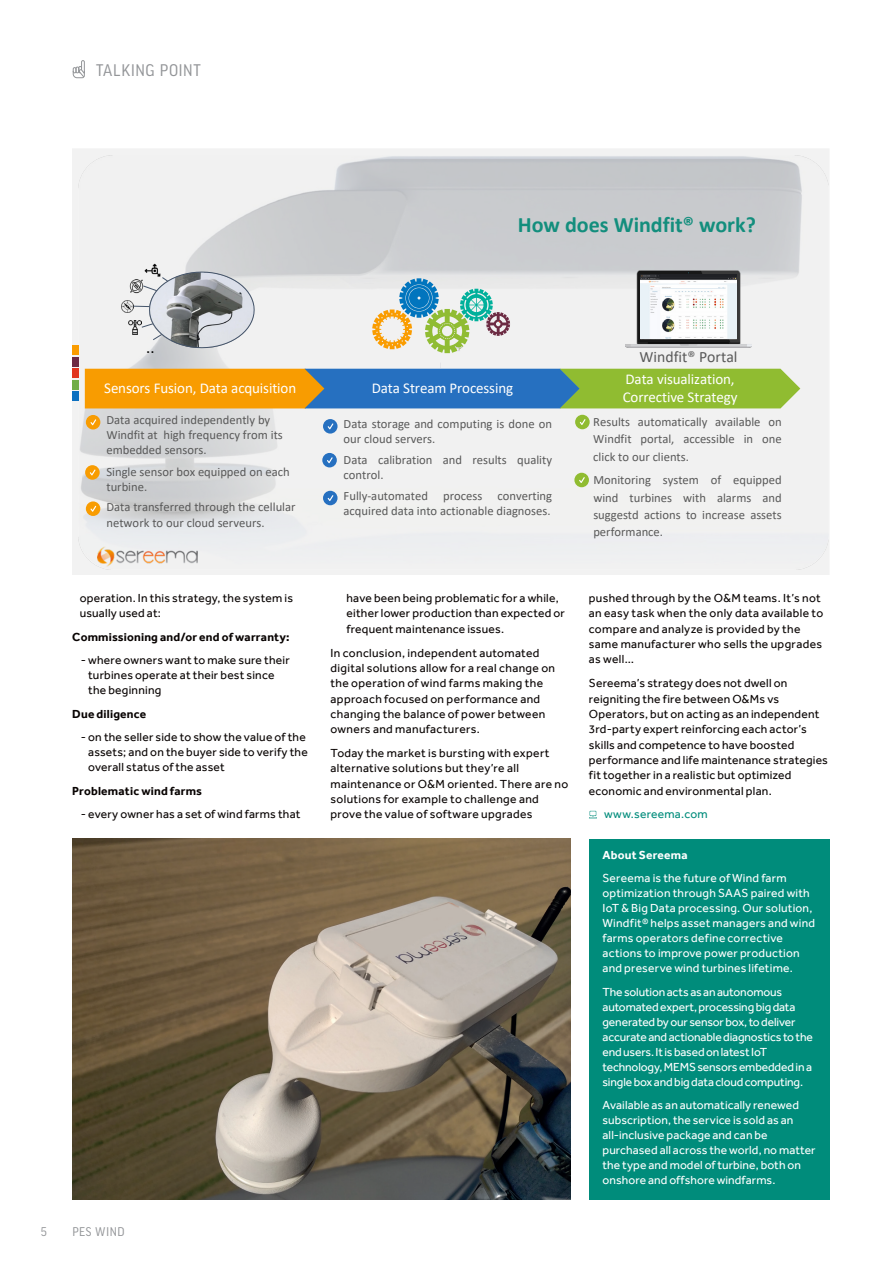
<style>
.page{position:relative;width:893px;height:1263px;background:#fff}
.page>*{position:absolute;margin:0;border:0;box-sizing:border-box;transform-origin:0 0}
.t1{font:700 22.05px "Calibri";color:#138e7d}
.Page_head_2015{font:18px "Good Headline Pro Narr";letter-spacing:.03em;color:#939598}
.t2{font:16.5px "Calibri";color:#000}
.t3{font:15.75px "Calibri";color:#595959}
.t4{font:15px/18.1px "Calibri";letter-spacing:-.005em;color:#fff}
.t5{font:13.5px "Good Headline Pro Narr";letter-spacing:.035em;color:#939598}
.t6{font:12.6px/15px "Calibri";color:#595959}
.Body_Copy_2015{font:12px/15.3px "Effra";letter-spacing:.02em;color:#080302}
.Body_Copy_2015-2{font:12px/15px "Effra";letter-spacing:.01em;color:#fff}
.Body_Copy_2015-3{font:12px/15px "Effra";letter-spacing:-.01em;color:#fff}
.Body_Copy_2015-4{font:700 12px "Effra";letter-spacing:.015em;color:#080302}
.Body_Copy_2015-5{font:12px "Effra";letter-spacing:.02em;color:#008c7b}
.Body_Copy_2015-6{font:700 12px "Effra";letter-spacing:.015em;color:#fff}
</style>
<div class="page">
<svg style="left:72px;top:60px;width:13px;height:18px"></svg>
<img style="left:72px;top:839px;width:499px;height:360px">
<div style="left:589px;top:839px;width:240px;height:360px;background:#008c7b"></div>
<svg style="left:589px;top:811px;width:8px;height:7px"></svg>
<div style="left:72px;top:149px;width:757px;height:426px;background:#f2f2f2"></div>
<img style="left:79px;top:155px;width:750px;height:414px">
<div style="left:72px;top:345px;width:7px;height:10px;background:#fa9c00"></div>
<div style="left:72px;top:357px;width:7px;height:10px;background:#6c2943"></div>
<div style="left:72px;top:368px;width:7px;height:10px;background:#e1341f"></div>
<div style="left:72px;top:380px;width:7px;height:10px;background:#70ad47"></div>
<div style="left:72px;top:391px;width:7px;height:10px;background:#0c70c0"></div>
<img style="left:97px;top:547px;width:101px;height:19px">
<img style="left:144px;top:263px;width:18px;height:8px">
<svg style="left:121px;top:271px;width:134px;height:77px"></svg>
<img style="left:625px;top:270px;width:127px;height:77px">
<img style="left:640px;top:274px;width:97px;height:64px">
<svg style="left:372px;top:278px;width:138px;height:75px"></svg>
<svg style="left:85px;top:363px;width:715px;height:45px;background:#98a26a"></svg>
<div style="left:86px;top:415px;width:14px;height:14px;background:#f89c01;border-radius:50%"></div>
<svg style="left:90px;top:419px;width:6px;height:6px"></svg>
<div style="left:85px;top:465px;width:15px;height:15px;background:#f89c01;border-radius:50%"></div>
<svg style="left:90px;top:469px;width:6px;height:6px"></svg>
<div style="left:86px;top:501px;width:14px;height:15px;background:#f89c01;border-radius:50%"></div>
<svg style="left:90px;top:506px;width:6px;height:6px"></svg>
<svg style="left:323px;top:419px;width:15px;height:15px"></svg>
<svg style="left:328px;top:423px;width:5px;height:6px"></svg>
<div style="left:322px;top:453px;width:15px;height:14px;background:#2670c0;border-radius:50%"></div>
<svg style="left:327px;top:457px;width:6px;height:6px"></svg>
<div style="left:323px;top:491px;width:15px;height:14px;background:#2670c0;border-radius:50%"></div>
<svg style="left:328px;top:495px;width:5px;height:6px"></svg>
<div style="left:575px;top:415px;width:15px;height:14px;background:#90bc31;border-radius:50%"></div>
<svg style="left:580px;top:419px;width:5px;height:6px"></svg>
<div style="left:574px;top:473px;width:15px;height:14px;background:#90bc31;border-radius:50%"></div>
<svg style="left:579px;top:477px;width:6px;height:6px"></svg>
<p class="Page_head_2015" style="left:96px;top:61px;width:106px">TALKING POINT</p>
<p class="t1" style="left:518px;top:209px;width:240px">How does Windfit® work?</p>
<p class="t2" style="left:146px;top:336px;width:10px">..</p>
<p class="t4" style="left:104px;top:379px;width:194px">Sensors Fusion, Data acquisition</p>
<p class="t6" style="left:106px;top:412px;width:178px">Data acquired independently by<br>Windfit at high frequency from its embedded sensors.</p>
<p class="t6" style="left:106px;top:464px;width:185px">Single sensor box equipped on each turbine.</p>
<p class="t6" style="left:106px;top:499px;width:191px;line-height:15.9px">Data transferred through the cellular network to our cloud serveurs.</p>
<p class="Body_Copy_2015" style="left:80px;top:590px;width:215px">operation. In this strategy, the system is usually used at:</p>
<p class="Body_Copy_2015-4" style="left:72px;top:629px;width:219px">Commissioning and/or end of warranty:</p>
<p class="Body_Copy_2015" style="left:88px;top:652px;width:203px;text-indent:-7px">- where owners want to make sure their turbines operate at their best since the beginning</p>
<p class="Body_Copy_2015-4" style="left:72px;top:707px;width:75px">Due diligence</p>
<p class="Body_Copy_2015" style="left:88px;top:730px;width:221px;text-indent:-7px">- on the seller side to show the value of the assets; and on the buyer side to verify the overall status of the asset</p>
<p class="Body_Copy_2015-4" style="left:72px;top:784px;width:131px">Problematic wind farms</p>
<p class="Body_Copy_2015" style="left:81px;top:806px;width:221px">- every owner has a set of wind farms that</p>
<p class="t5" style="left:41px;top:1225px;width:8px">5</p>
<p class="t5" style="left:72px;top:1225px;width:54px">PES WIND</p>
<p class="t4" style="left:372px;top:379px;width:143px">Data Stream Processing</p>
<p class="t6" style="left:344px;top:416px;width:210px">Data storage and computing is done on our cloud servers.</p>
<p class="t6" style="left:344px;top:452px;width:210px">Data calibration and results quality control.</p>
<p class="t6" style="left:344px;top:488px;width:210px">Fully-automated process converting acquired data into actionable diagnoses.</p>
<p class="t3" style="left:639px;top:346px;width:100px">Windfit® Portal</p>
<p class="t4" style="left:623px;top:370px;width:116px">Data visualization,<br>Corrective Strategy</p>
<p class="t6" style="left:593px;top:413px;width:190px;line-height:17.4px;text-align:justify">Results automatically available on Windfit portal, accessible in one click to our clients.</p>
<p class="t6" style="left:593px;top:471px;width:190px;line-height:17.4px;text-align:justify">Monitoring system of equipped wind turbines with alarms and suggestd actions to increase assets performance.</p>
<p class="Body_Copy_2015" style="left:347px;top:590px;width:220px">have been being problematic for a while, either lower production than expected or frequent maintenance issues.</p>
<p class="Body_Copy_2015" style="left:331px;top:645px;width:226px">In conclusion, independent automated digital solutions allow for a real change on the operation of wind farms making the approach focused on performance and changing the balance of power between owners and manufacturers.</p>
<p class="Body_Copy_2015" style="left:331px;top:745px;width:239px">Today the market is bursting with expert alternative solutions but they’re all maintenance or O&amp;M oriented. There are no solutions for example to challenge and prove the value of software upgrades</p>
<p class="Body_Copy_2015" style="left:589px;top:590px;width:236px">pushed through by the O&amp;M teams. It’s not an easy task when the only data available to compare and analyze is provided by the same manufacturer who sells the upgrades as well…</p>
<p class="Body_Copy_2015" style="left:589px;top:675px;width:241px">Sereema’s strategy does not dwell on reigniting the fire between O&amp;Ms vs Operators, but on acting as an independent 3rd-party expert reinforcing each actor’s skills and competence to have boosted performance and life maintenance strategies fit together in a realistic but optimized economic and environmental plan.</p>
<p class="Body_Copy_2015-5" style="left:604px;top:807px;width:105px">www.sereema.com</p>
<p class="Body_Copy_2015-6" style="left:602px;top:847px;width:87px">About Sereema</p>
<p class="Body_Copy_2015-2" style="left:602px;top:870px;width:214px">Sereema is the future of Wind farm optimization through SAAS paired with IoT &amp; Big Data processing. Our solution, Windfit® helps asset managers and wind farms operators define corrective actions to improve power production and preserve wind turbines lifetime.</p>
<p class="Body_Copy_2015-3" style="left:602px;top:984px;width:212px">The solution acts as an autonomous automated expert, processing big data generated by our sensor box, to deliver accurate and actionable diagnostics to the end users. It is based on latest IoT technology, MEMS sensors embedded in a single box and big data cloud computing.</p>
<p class="Body_Copy_2015-2" style="left:602px;top:1098px;width:215px">Available as an automatically renewed subscription, the service is sold as an all-inclusive package and can be purchased all across the world, no matter the type and model of turbine, both on onshore and offshore windfarms.</p>
</div>
